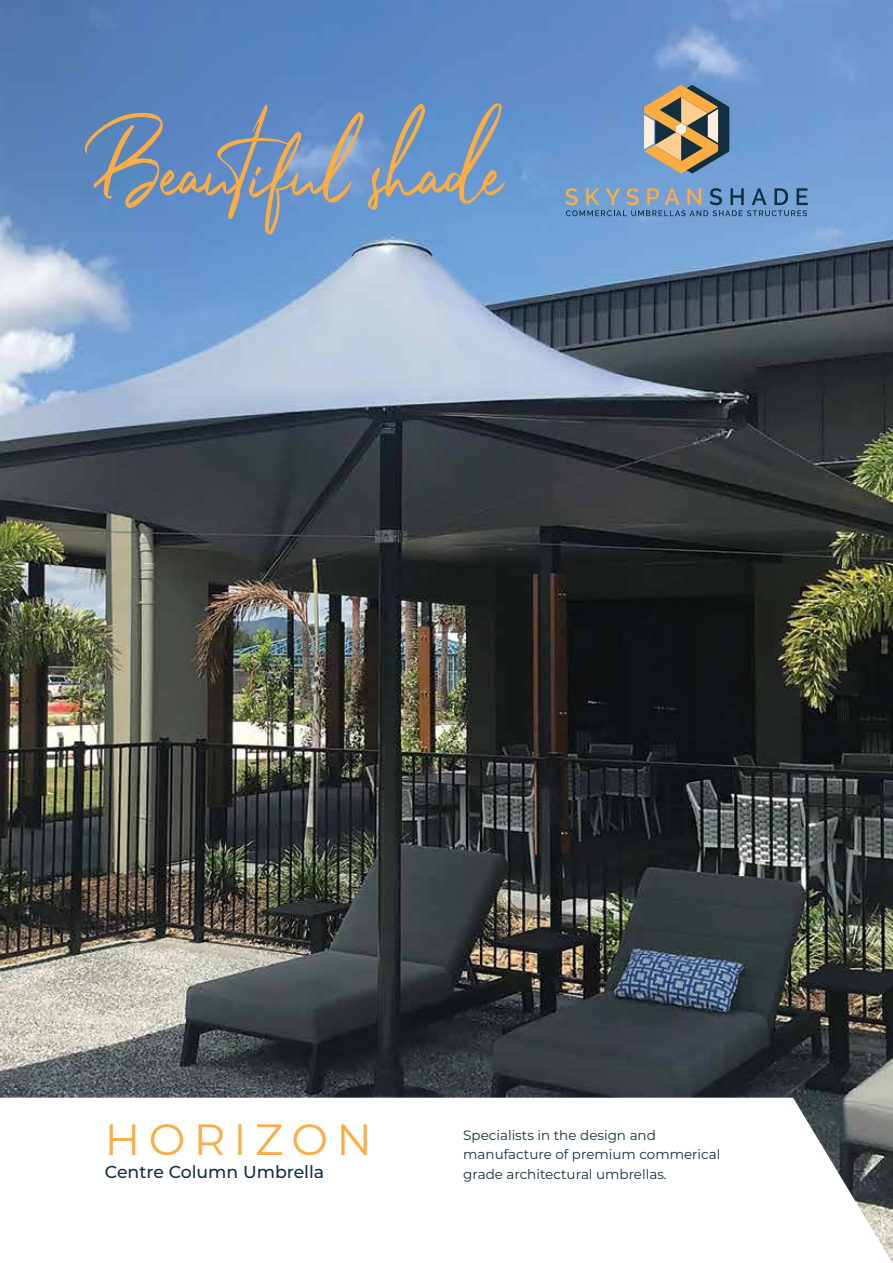
<style>
.page{position:relative;width:893px;height:1263px;background:#fff}
.page>*{position:absolute;margin:0;border:0;box-sizing:border-box;transform-origin:0 0}
.t1{font:43.65px "Montserrat";letter-spacing:.19em;color:#fbac42}
.t2{font:500 17.25px "Montserrat";color:#122f3f}
.t3{font:13.5px/19.5px "Montserrat";color:#122f3f}
</style>
<div class="page">
<img style="left:0;top:0;width:893px;height:1263px">
<svg style="left:0;top:1098px;width:892px;height:165px"></svg>
<svg style="left:84px;top:103px;width:421px;height:132px;background:#7794b7"></svg>
<svg style="left:565px;top:188px;width:243px;height:28px;background:#7393b3"></svg>
<svg style="left:644px;top:85px;width:85px;height:88px;background:#9a8e76"></svg>
<h1 class="t1" style="left:105px;top:1110px;width:269px">HORIZON</h1>
<p class="t2" style="left:105px;top:1160px;width:221px">Centre Column Umbrella</p>
<p class="t3" style="left:463px;top:1124px;width:259px">Specialists in the design and manufacture of premium commerical grade architectural umbrellas.</p>
</div>
